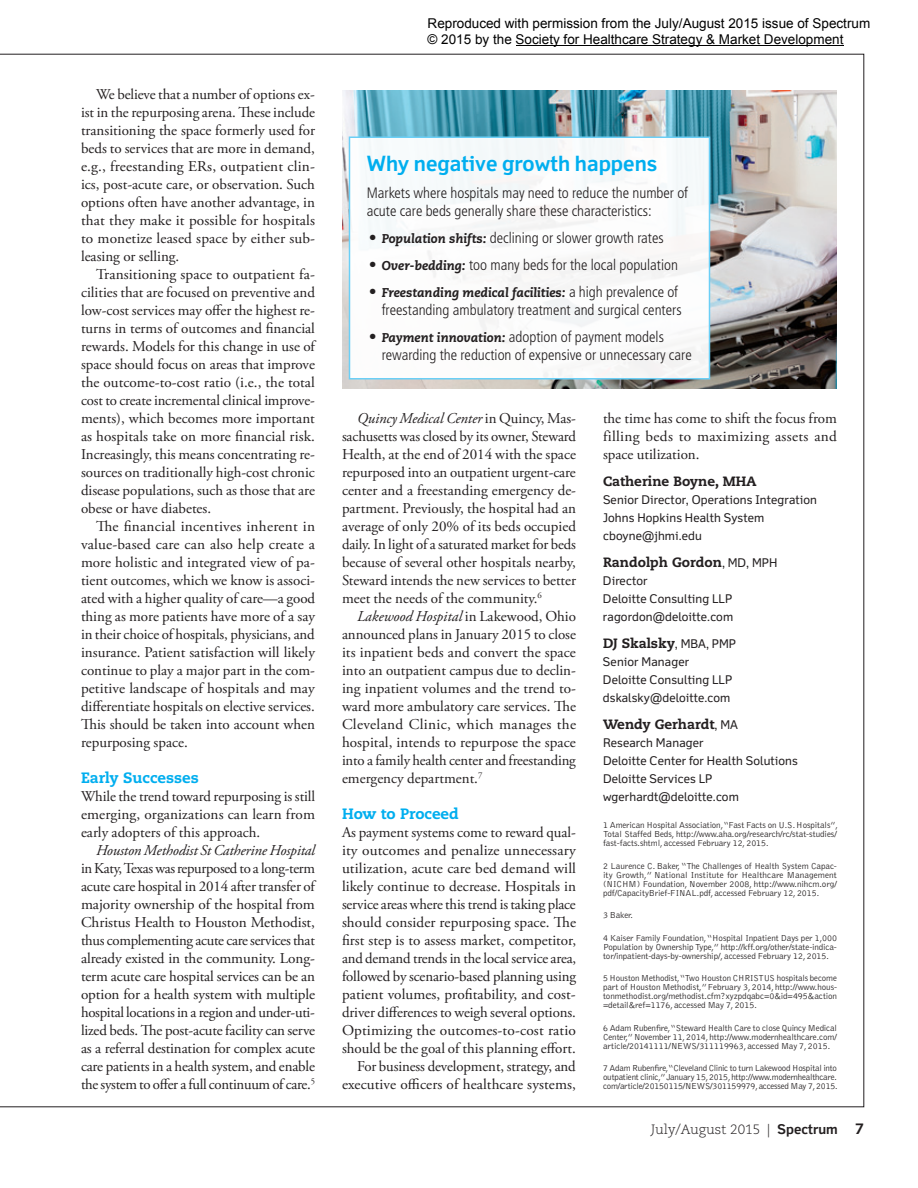
<style>
.page{position:relative;width:918px;height:1188px;background:#fff}
.page>*{position:absolute;margin:0;border:0;box-sizing:border-box;transform-origin:0 0}
._2_H1_Sidebar__SHSMD{font:700 21px "Felbridge Std";color:#00aeef}
._1_BODY__SHSMD{font:15px/18px "Adobe Garamond Pro";color:#231f20;text-align:justify}
._1_Body_-_NoIndent{font:15px/18px "Adobe Garamond Pro";color:#231f20;text-align:justify}
._2_Body_-_NoIndent{font:300 condensed 15px/18px "Frutiger LT Std";color:#231f20}
._1_BREAKER__SHSMD{font:800 15px "Caecilia LT Std";color:#00aeef}
.t1{font:13.5px/16.2px "Arial";color:#000}
.Byline_-_Name__SHSMD{font:800 13.5px "Caecilia LT Std";color:#231f20}
.t2{font:300 13.5px "Caecilia LT Std";color:#231f20}
.t3{font:italic 800 12.75px "Caecilia LT Std";color:#231f20}
.Byline_-_Body__SHSMD{font:12px "Felbridge Std";letter-spacing:.01em;color:#231f20}
.Source__SHSMD{font:300 9px/9px "Bell Gothic Std";letter-spacing:-.01em;color:#231f20;text-align:justify}
.s1{font-style:italic}
.s2{font-family:"Caecilia LT Std";font-weight:800;font-style:italic;font-stretch:normal;font-size:12.75px}
.s3{font-family:"Frutiger LT Std";font-weight:300;font-style:normal;font-stretch:condensed;font-size:15px}
.s4{font-family:"Felbridge Std";font-weight:400;font-size:12px}
.s5{font-family:"Felbridge Std";font-weight:700}
.s6{font-weight:800;font-size:15px}
</style>
<div class="page">
<img style="left:342px;top:90px;width:495px;height:298px">
<div style="left:350px;top:137px;width:360px;height:242px;background:#fff"></div>
<div style="left:349px;top:136px;width:361px;height:244px;border:2px solid #6bcff6"></div>
<hr style="left:516px;top:45px;width:327px;height:1px;background:#000">
<p class="_1_BODY__SHSMD" style="left:81px;top:86px;width:236px;text-indent:15px">We believe that a number of options ex&shy;ist in the repurposing arena. These include transitioning the space formerly used for beds to services that are more in demand, e.g., freestanding ERs, outpatient clin&shy;ics, post-acute care, or observation. Such options often have another advantage, in that they make it possible for hospitals to monetize leased space by either sub&shy;leasing or selling.</p>
<p class="_1_BODY__SHSMD" style="left:81px;top:266px;width:236px;text-indent:15px">Transitioning space to outpatient fa&shy;cilities that are focused on preventive and low-cost services may offer the highest re&shy;turns in terms of outcomes and financial rewards. Models for this change in use of space should focus on areas that improve the outcome-to-cost ratio (i.e., the total cost to create incremental clinical improve&shy;ments), which becomes more important as hospitals take on more financial risk.<br>Increasingly, this means concentrating re&shy;sources on traditionally high-cost chronic disease populations, such as those that are obese or have diabetes.</p>
<p class="_1_BODY__SHSMD" style="left:81px;top:518px;width:236px;text-indent:15px">The financial incentives inherent in value-based care can also help create a more holistic and integrated view of pa&shy;tient outcomes, which we know is associ&shy;ated with a higher quality of care—a good thing as more patients have more of a say in their choice of hospitals, physicians, and insurance. Patient satisfaction will likely continue to play a major part in the com&shy;petitive landscape of hospitals and may differentiate hospitals on elective services.<br>This should be taken into account when repurposing space.</p>
<p class="_1_BREAKER__SHSMD" style="left:81px;top:768px;width:119px">Early Successes</p>
<p class="_1_Body_-_NoIndent" style="left:81px;top:788px;width:236px">While the trend toward repurposing is still emerging, organizations can learn from early adopters of this approach.</p>
<p class="_1_BODY__SHSMD" style="left:81px;top:842px;width:236px;text-indent:15px"><span class="s1">Houston Methodist St Catherine Hospital </span>in Katy, Texas was repurposed to a long-term acute care hospital in 2014 after transfer of majority ownership of the hospital from Christus Health to Houston Methodist, thus complementing acute care services that already existed in the community. Long&shy;term acute care hospital services can be an option for a health system with multiple hospital locations in a region and under-uti&shy;lized beds. The post-acute facility can serve as a referral destination for complex acute care patients in a health system, and enable the system to offer a full continuum of care.<sup>5</sup></p>
<p class="t1" style="left:428px;top:15px;width:444px">Reproduced with permission from the July/August 2015 issue of Spectrum © 2015 by the Society for Healthcare Strategy &amp; Market Development</p>
<p class="_2_H1_Sidebar__SHSMD" style="left:367px;top:151px;width:292px">Why negative growth happens</p>
<p class="_2_Body_-_NoIndent" style="left:367px;top:184px;width:323px">Markets where hospitals may need to reduce the number of acute care beds generally share these characteristics:</p>
<p class="_2_Body_-_NoIndent" style="left:370px;top:229px;width:296px">● <span class="s2">Population shifts:</span> declining or slower growth rates</p>
<p class="_2_Body_-_NoIndent" style="left:370px;top:256px;width:310px">● <span class="s2">Over-bedding:</span> too many beds for the local population</p>
<p class="t3" style="left:370px;top:285px;width:310px">● Freestanding medical facilities: <span class="s3">a high prevalence of</span></p>
<p class="_2_Body_-_NoIndent" style="left:382px;top:301px;width:301px">freestanding ambulatory treatment and surgical centers</p>
<p class="_2_Body_-_NoIndent" style="left:382px;top:328px;width:311px;text-indent:-12px">● <span class="s2">Payment innovation:</span> adoption of payment models rewarding the reduction of expensive or unnecessary care</p>
<p class="_1_BODY__SHSMD" style="left:342px;top:410px;width:236px;text-indent:15px"><span class="s1">Quincy Medical Center</span> in Quincy, Mas&shy;sachusetts was closed by its owner, Steward Health, at the end of 2014 with the space repurposed into an outpatient urgent-care center and a freestanding emergency de&shy;partment. Previously, the hospital had an average of only 20% of its beds occupied daily. In light of a saturated market for beds because of several other hospitals nearby, Steward intends the new services to better meet the needs of the community.<sup>6</sup></p>
<p class="_1_BODY__SHSMD" style="left:342px;top:608px;width:236px;text-indent:15px"><span class="s1">Lakewood Hospital</span> in Lakewood, Ohio announced plans in January 2015 to close its inpatient beds and convert the space into an outpatient campus due to declin&shy;ing inpatient volumes and the trend to&shy;ward more ambulatory care services. The Cleveland Clinic, which manages the hospital, intends to repurpose the space into a family health center and freestanding emergency department.<sup>7</sup></p>
<p class="_1_BREAKER__SHSMD" style="left:342px;top:804px;width:118px">How to Proceed</p>
<p class="_1_Body_-_NoIndent" style="left:342px;top:824px;width:236px">As payment systems come to reward qual&shy;ity outcomes and penalize unnecessary utilization, acute care bed demand will likely continue to decrease. Hospitals in service areas where this trend is taking place should consider repurposing space. The first step is to assess market, competitor, and demand trends in the local service area, followed by scenario-based planning using patient volumes, profitability, and cost&shy;driver differences to weigh several options.<br>Optimizing the outcomes-to-cost ratio should be the goal of this planning effort.</p>
<p class="_1_BODY__SHSMD" style="left:342px;top:1058px;width:235px;text-align:right">For business development, strategy, and executive officers of healthcare systems,</p>
<p class="_1_BODY__SHSMD" style="left:603px;top:410px;width:236px">the time has come to shift the focus from filling beds to maximizing assets and space utilization.</p>
<p class="Byline_-_Name__SHSMD" style="left:603px;top:473px;width:155px">Catherine Boyne, MHA</p>
<p class="Byline_-_Body__SHSMD" style="left:603px;top:493px;width:216px">Senior Director, Operations Integration</p>
<p class="Byline_-_Body__SHSMD" style="left:603px;top:511px;width:163px">Johns Hopkins Health System</p>
<p class="Byline_-_Body__SHSMD" style="left:603px;top:529px;width:101px">cboyne@jhmi.edu</p>
<p class="Byline_-_Name__SHSMD" style="left:603px;top:554px;width:176px">Randolph Gordon<span class="s4">, MD, MPH</span></p>
<p class="Byline_-_Body__SHSMD" style="left:603px;top:574px;width:46px">Director</p>
<p class="Byline_-_Body__SHSMD" style="left:603px;top:592px;width:131px">Deloitte Consulting LLP</p>
<p class="Byline_-_Body__SHSMD" style="left:603px;top:610px;width:132px">ragordon@deloitte.com</p>
<p class="Byline_-_Name__SHSMD" style="left:603px;top:635px;width:134px">DJ Skalsky<span class="s4">, MBA, PMP</span></p>
<p class="Byline_-_Body__SHSMD" style="left:603px;top:655px;width:88px">Senior Manager</p>
<p class="Byline_-_Body__SHSMD" style="left:603px;top:673px;width:131px">Deloitte Consulting LLP</p>
<p class="Byline_-_Body__SHSMD" style="left:603px;top:691px;width:129px">dskalsky@deloitte.com</p>
<p class="Byline_-_Name__SHSMD" style="left:603px;top:716px;width:136px">Wendy Gerhardt<span class="s4">, MA</span></p>
<p class="Byline_-_Body__SHSMD" style="left:603px;top:736px;width:102px">Research Manager</p>
<p class="Byline_-_Body__SHSMD" style="left:603px;top:754px;width:196px">Deloitte Center for Health Solutions</p>
<p class="Byline_-_Body__SHSMD" style="left:603px;top:772px;width:111px">Deloitte Services LP</p>
<p class="Byline_-_Body__SHSMD" style="left:603px;top:790px;width:137px">wgerhardt@deloitte.com</p>
<p class="Source__SHSMD" style="left:603px;top:821px;width:236px">1 American Hospital Association, “Fast Facts on U.S. Hospitals”, Total Staffed Beds, http://www.aha.org/research/rc/stat-studies/ fast-facts.shtml, accessed February 12, 2015.</p>
<p class="Source__SHSMD" style="left:603px;top:861px;width:236px">2 Laurence C. Baker, “The Challenges of Health System Capac&shy;ity Growth,” National Institute for Healthcare Management (NICHM) Foundation, November 2008, http://www.nihcm.org/ pdf/CapacityBrief-FINAL.pdf, accessed February 12, 2015.</p>
<p class="Source__SHSMD" style="left:603px;top:911px;width:31px">3 Baker.</p>
<p class="Source__SHSMD" style="left:603px;top:933px;width:236px">4 Kaiser Family Foundation, “Hospital Inpatient Days per 1,000<br>Population by Ownership Type,” http://kff.org/other/state-indica&shy;tor/inpatient-days-by-ownership/, accessed February 12, 2015.</p>
<p class="Source__SHSMD" style="left:603px;top:974px;width:236px">5 Houston Methodist, “Two Houston CHRISTUS hospitals become part of Houston Methodist,” February 3, 2014, http://www.hous&shy;tonmethodist.org/methodist.cfm?xyzpdqabc=0&amp;id=495&amp;action =detail&amp;ref=1176, accessed May 7, 2015.</p>
<p class="Source__SHSMD" style="left:603px;top:1023px;width:236px">6 Adam Rubenfire, “Steward Health Care to close Quincy Medical Center,” November 11, 2014, http://www.modernhealthcare.com/ article/20141111/NEWS/311119963, accessed May 7, 2015.</p>
<p class="Source__SHSMD" style="left:603px;top:1064px;width:236px">7 Adam Rubenfire,“Cleveland Clinic to turn Lakewood Hospital into outpatient clinic,” January 15, 2015, http://www.modernhealthcare. com/article/20150115/NEWS/301159979, accessed May 7, 2015.</p>
<p class="t2" style="left:651px;top:1122px;width:214px">July/August 2015 | <span class="s5">Spectrum</span> <span class="s6">7</span></p>
</div>
